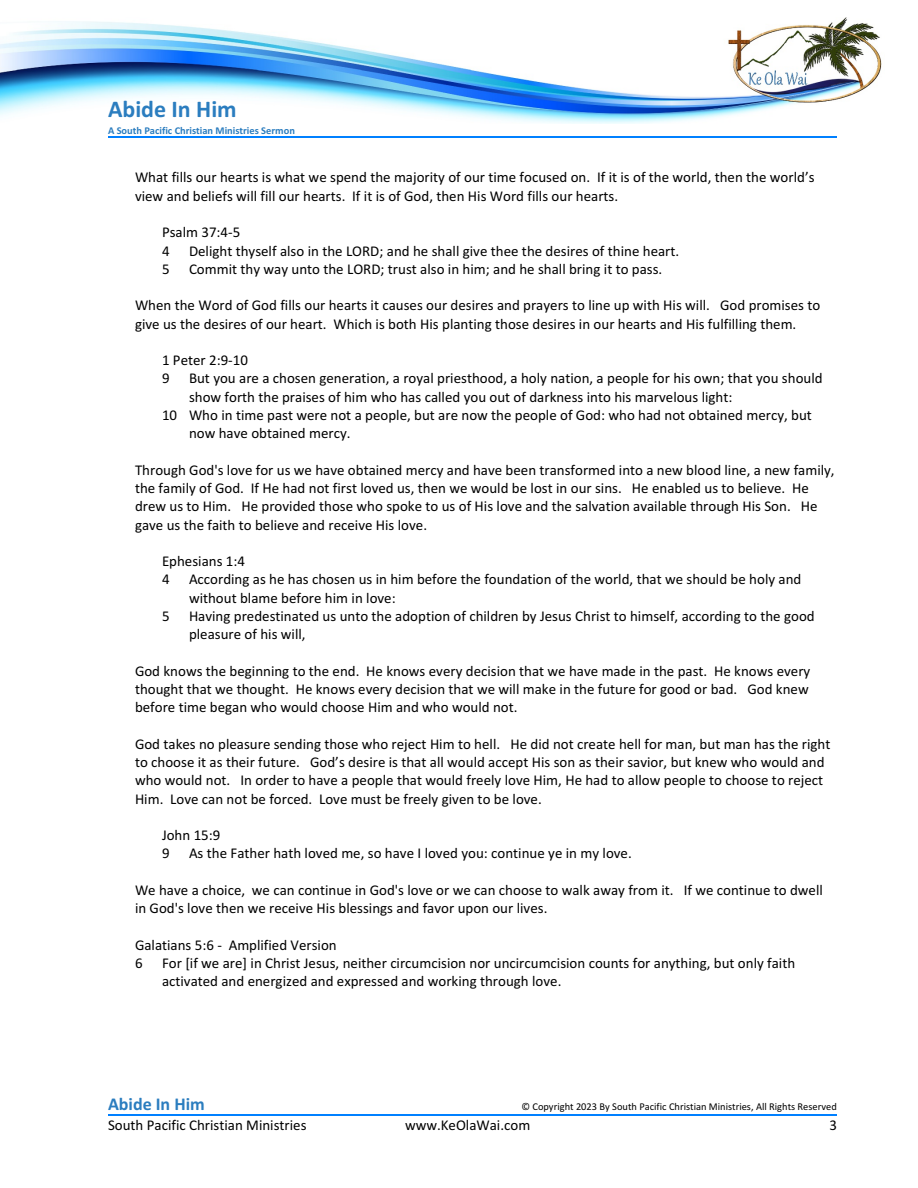
<style>
.page{position:relative;width:918px;height:1188px;background:#fff}
.page>*{position:absolute;margin:0;border:0;box-sizing:border-box;transform-origin:0 0}
.t1{font:700 24px "Calibri";color:#2b7dbf}
.t2{font:700 18px "Calibri";color:#2b7dbf}
.t3{font:15px/18.3px "Calibri";color:#000}
.t4{font:10.5px "Calibri";color:#000}
.t5{font:700 10.5px "Calibri";color:#2b7dbf}
</style>
<div class="page">
<img style="left:0;top:17px;width:882px;height:106px">
<hr style="left:108px;top:136px;width:729px;height:2px;background:#0080ff">
<hr style="left:108px;top:1114px;width:729px;height:2px;background:#0080ff">
<h1 class="t1" style="left:108px;top:99px;width:130px">Abide In Him</h1>
<p class="t5" style="left:108px;top:126px;width:188px">A South Pacific Christian Ministries Sermon</p>
<p class="t3" style="left:135px;top:170px;width:681px">What fills our hearts is what we spend the majority of our time focused on. If it is of the world, then the world’s view and beliefs will fill our hearts. If it is of God, then His Word fills our hearts.</p>
<p class="t3" style="left:162px;top:224px;width:80px">Psalm 37:4-5<br>4</p>
<p class="t3" style="left:189px;top:243px;width:492px">Delight thyself also in the LORD; and he shall give thee the desires of thine heart.</p>
<p class="t3" style="left:162px;top:261px;width:9px">5</p>
<p class="t3" style="left:189px;top:261px;width:475px">Commit thy way unto the LORD; trust also in him; and he shall bring it to pass.</p>
<p class="t3" style="left:135px;top:297px;width:687px">When the Word of God fills our hearts it causes our desires and prayers to line up with His will. God promises to give us the desires of our heart. Which is both His planting those desires in our hearts and His fulfilling them.</p>
<p class="t3" style="left:162px;top:352px;width:88px">1 Peter 2:9-10<br>9</p>
<p class="t3" style="left:189px;top:370px;width:635px">But you are a chosen generation, a royal priesthood, a holy nation, a people for his own; that you should</p>
<p class="t3" style="left:189px;top:389px;width:545px">show forth the praises of him who has called you out of darkness into his marvelous light:</p>
<p class="t3" style="left:162px;top:407px;width:651px">10 Who in time past were not a people, but are now the people of God: who had not obtained mercy, but</p>
<p class="t3" style="left:189px;top:425px;width:163px">now have obtained mercy.</p>
<p class="t3" style="left:135px;top:462px;width:701px">Through God's love for us we have obtained mercy and have been transformed into a new blood line, a new family, the family of God. If He had not first loved us, then we would be lost in our sins. He enabled us to believe. He drew us to Him. He provided those who spoke to us of His love and the salvation available through His Son. He gave us the faith to believe and receive His love.</p>
<p class="t3" style="left:162px;top:553px;width:85px">Ephesians 1:4<br>4</p>
<p class="t3" style="left:189px;top:571px;width:614px">According as he has chosen us in him before the foundation of the world, that we should be holy and without blame before him in love:</p>
<p class="t3" style="left:162px;top:608px;width:9px">5</p>
<p class="t3" style="left:189px;top:608px;width:627px">Having predestinated us unto the adoption of children by Jesus Christ to himself, according to the good pleasure of his will,</p>
<p class="t3" style="left:135px;top:663px;width:677px;text-align:justify">God knows the beginning to the end. He knows every decision that we have made in the past. He knows every thought that we thought. He knows every decision that we will make in the future for good or bad. God knew before time began who would choose Him and who would not.</p>
<p class="t3" style="left:135px;top:736px;width:697px">God takes no pleasure sending those who reject Him to hell. He did not create hell for man, but man has the right to choose it as their future. God’s desire is that all would accept His son as their savior, but knew who would and who would not. In order to have a people that would freely love Him, He had to allow people to choose to reject Him. Love can not be forced. Love must be freely given to be love.</p>
<p class="t3" style="left:162px;top:827px;width:60px">John 15:9<br>9</p>
<p class="t3" style="left:189px;top:846px;width:444px">As the Father hath loved me, so have I loved you: continue ye in my love.</p>
<p class="t3" style="left:135px;top:882px;width:689px">We have a choice, we can continue in God's love or we can choose to walk away from it. If we continue to dwell in God's love then we receive His blessings and favor upon our lives.</p>
<p class="t3" style="left:135px;top:937px;width:203px">Galatians 5:6 - Amplified Version<br>6</p>
<p class="t3" style="left:162px;top:955px;width:635px">For [if we are] in Christ Jesus, neither circumcision nor uncircumcision counts for anything, but only faith activated and energized and expressed and working through love.</p>
<p class="t2" style="left:108px;top:1096px;width:98px">Abide In Him</p>
<p class="t4" style="left:521px;top:1102px;width:317px">© Copyright 2023 By South Pacific Christian Ministries, All Rights Reserved</p>
<p class="t3" style="left:108px;top:1117px;width:200px">South Pacific Christian Ministries</p>
<p class="t3" style="left:405px;top:1117px;width:127px">www.KeOlaWai.com</p>
<p class="t3" style="left:829px;top:1117px;width:9px">3</p>
</div>
